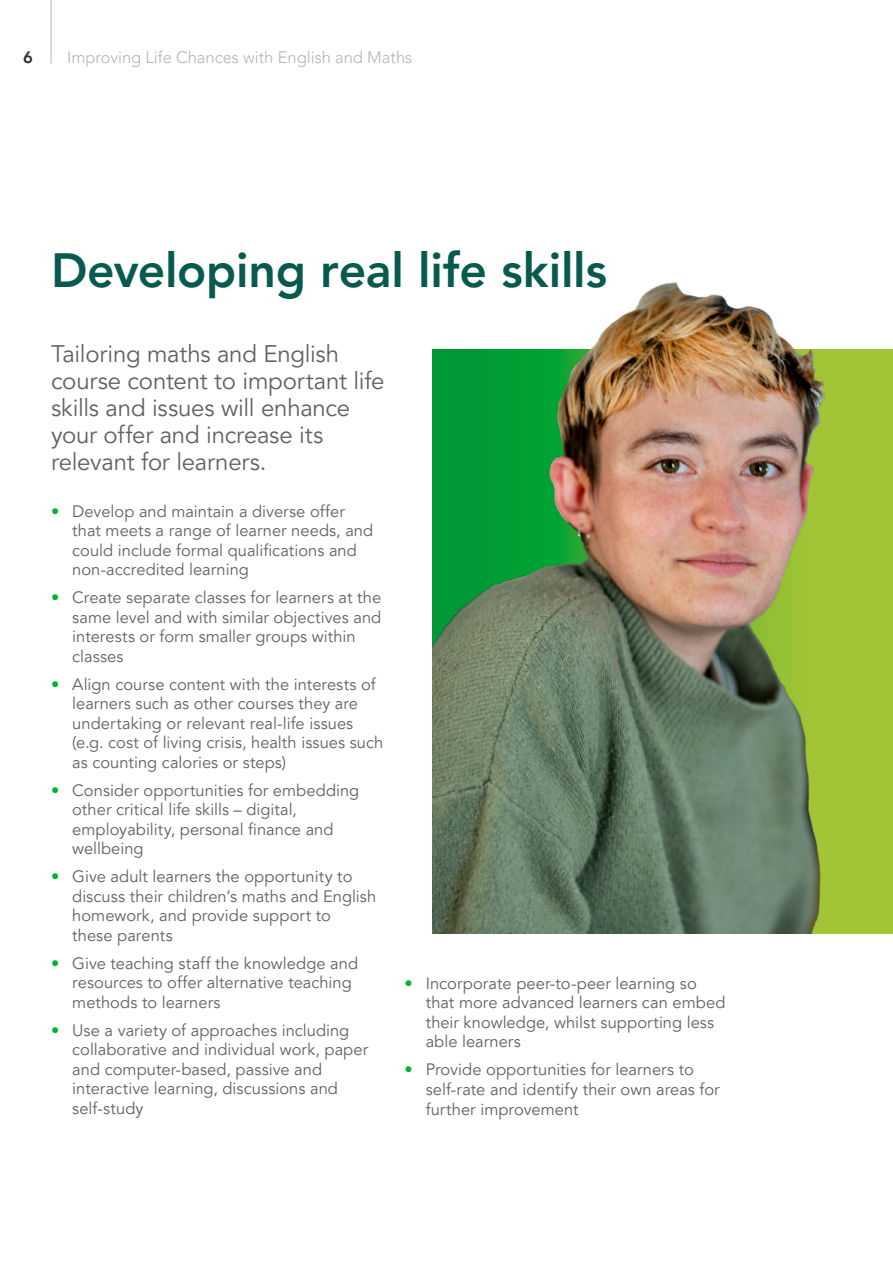
<style>
.page{position:relative;width:893px;height:1263px;background:#fff}
.page>*{position:absolute;margin:0;border:0;box-sizing:border-box;transform-origin:0 0}
.t1{font:800 48px "Avenir LT Pro";letter-spacing:-.005em;color:#075a4d}
.t2{font:24px/27px "Avenir LT Pro";letter-spacing:-.01em;color:#646060}
.t3{font:16.5px/19.5px "Avenir LT Pro";color:#646060}
.t4{font:300 16.5px "Avenir LT Pro";color:#b4b4b4}
.t5{font:800 16.5px "Avenir LT Pro";color:#2f2f2f}
.s1{font-weight:800;color:#00b331}
</style>
<div class="page">
<img style="left:432px;top:349px;width:461px;height:584px">
<img style="left:561px;top:282px;width:289px;height:105px">
<hr style="left:51px;top:0;width:1px;height:63px;background:#666">
<p class="t5" style="left:23px;top:47px;width:11px">6</p>
<p class="t4" style="left:67px;top:47px;width:347px">Improving Life Chances with English and Maths</p>
<h1 class="t1" style="left:51px;top:242px;width:557px">Developing real life skills</h1>
<h2 class="t2" style="left:51px;top:340px;width:335px">Tailoring maths and English course content to important life skills and issues will enhance your offer and increase its relevant for learners.</h2>
<p class="t3" style="left:72px;top:501px;width:302px;text-indent:-21px"><span class="s1">•</span> Develop and maintain a diverse offer that meets a range of learner needs, and could include formal qualifications and non-accredited learning</p>
<p class="t3" style="left:72px;top:588px;width:311px;text-indent:-21px"><span class="s1">•</span> Create separate classes for learners at the same level and with similar objectives and interests or form smaller groups within classes</p>
<p class="t3" style="left:72px;top:674px;width:313px;text-indent:-21px"><span class="s1">•</span> Align course content with the interests of learners such as other courses they are undertaking or relevant real-life issues (e.g. cost of living crisis, health issues such as counting calories or steps)</p>
<p class="t3" style="left:72px;top:780px;width:289px;text-indent:-21px"><span class="s1">•</span> Consider opportunities for embedding other critical life skills – digital, employability, personal finance and wellbeing</p>
<p class="t3" style="left:72px;top:867px;width:305px;text-indent:-21px"><span class="s1">•</span> Give adult learners the opportunity to discuss their children’s maths and English homework, and provide support to<br>these parents</p>
<p class="t3" style="left:72px;top:953px;width:287px;text-indent:-21px"><span class="s1">•</span> Give teaching staff the knowledge and resources to offer alternative teaching methods to learners</p>
<p class="t3" style="left:72px;top:1020px;width:297px;text-indent:-21px"><span class="s1">•</span> Use a variety of approaches including collaborative and individual work, paper and computer-based, passive and interactive learning, discussions and self-study</p>
<p class="t3" style="left:426px;top:974px;width:301px;text-indent:-21px"><span class="s1">•</span> Incorporate peer-to-peer learning so that more advanced learners can embed their knowledge, whilst supporting less able learners</p>
<p class="t3" style="left:426px;top:1060px;width:295px;text-indent:-21px"><span class="s1">•</span> Provide opportunities for learners to self-rate and identify their own areas for further improvement</p>
</div>
